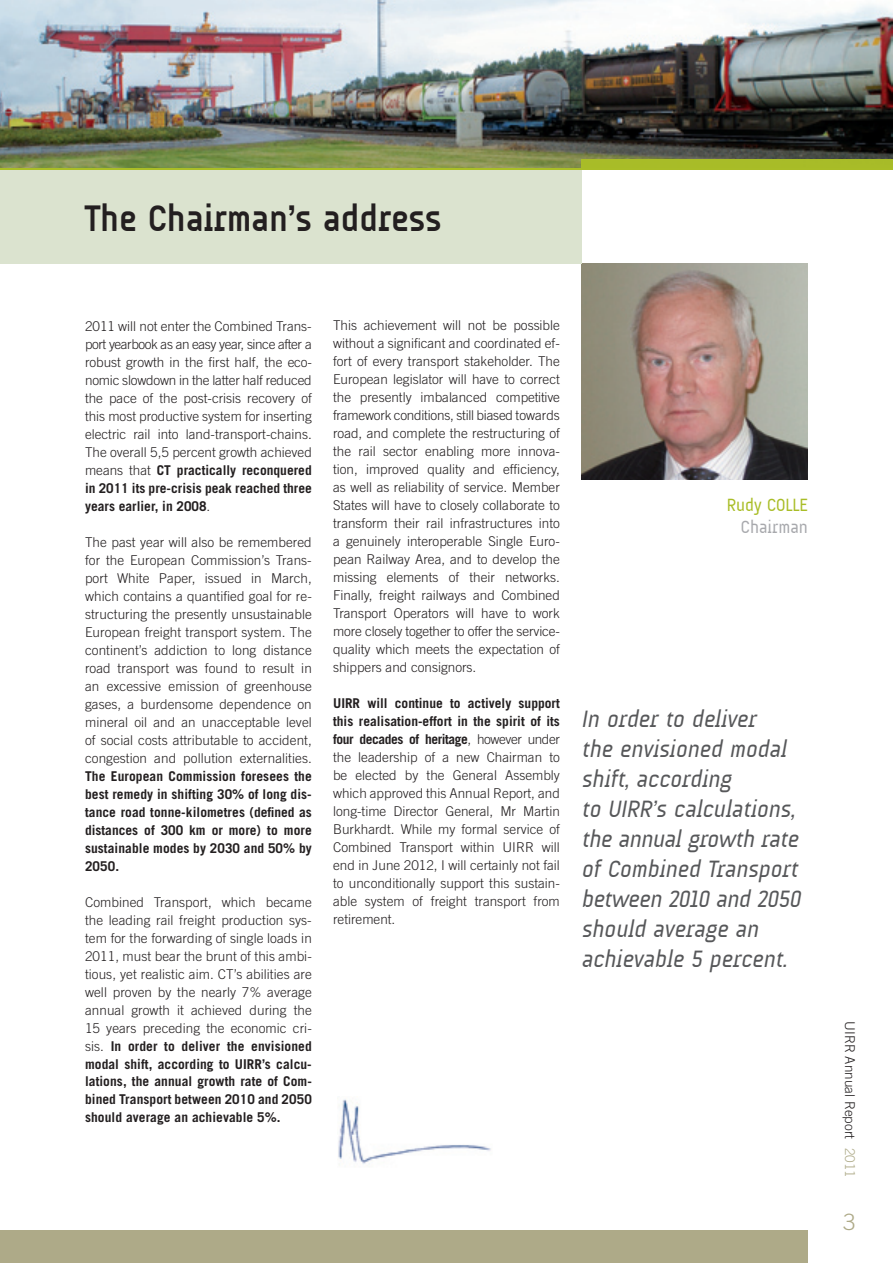
<style>
.page{position:relative;width:893px;height:1263px;background:#fff}
.page>*{position:absolute;margin:0;border:0;box-sizing:border-box;transform-origin:0 0}
.t1{font:700 37.5px "A Udimat";color:#231f20}
.t2{font:italic 24px/30px "A Udimat";color:#57585a}
.t3{font:300 22.5px "Trade Gothic";color:#aeaa88}
.t4{font:18px "A Udimat";color:#a9bd27}
.t5{font:18px "A Udimat";color:#a8a9ad}
.t6{font:300 13.5px/18px "Trade Gothic";color:#231f20;text-align:justify}
.t7{font:700 13.5px/18px "Trade Gothic";letter-spacing:.005em;color:#231f20;text-align:justify}
.t8{font:300 13.5px "Trade Gothic";color:#aeaa88}
.s1{font-weight:700}
</style>
<div class="page">
<img style="left:0;top:0;width:893px;height:169px">
<hr style="left:0;top:169px;width:893px;height:1px;background:#a9bd27">
<img style="left:581px;top:264px;width:227px;height:216px">
<img style="left:338px;top:1099px;width:153px;height:66px">
<div style="left:0;top:170px;width:581px;height:94px;background:#dbe3cf"></div>
<div style="left:0;top:1231px;width:807px;height:32px;background:#aeaa88"></div>
<div style="left:581px;top:159px;width:312px;height:10px;background:#a8bc28"></div>
<h1 class="t1" style="left:85px;top:197px;width:358px">The Chairman’s address</h1>
<p class="t6" style="left:85px;top:317px;width:228px">2011 will not enter the Combined Trans&shy;port yearbook as an easy year, since after a robust growth in the first half, the eco&shy;nomic slowdown in the latter half reduced the pace of the post-crisis reco very of this most productive system for inserting electric rail into land-transport-chains.<br>The overall 5,5 percent growth achieved means that <span class="s1">CT practically reconquered in 2011 its pre-crisis peak reached three years earlier, in 2008</span>.</p>
<p class="t6" style="left:85px;top:533px;width:228px">The past year will also be remembered for the European Commission’s Trans&shy;port White Paper, issued in March, which contains a quantified goal for re&shy;structuring the presently unsustainable European freight transport system. The continent’s addiction to long distance road transport was found to result in an excessive emission of greenhouse gases, a burdensome dependence on mineral oil and an unacceptable level of social costs attributable to accident, congestion and pollution externalities.</p>
<p class="t7" style="left:85px;top:766px;width:228px">The European Commission foresees the best remedy in shifting 30% of long dis&shy;tance road tonne-kilometres (defined as distances of 300 km or more) to more sustainable modes by 2030 and 50% by 2050.</p>
<p class="t6" style="left:85px;top:892px;width:228px">Combined Transport, which became the leading rail freight production sys&shy;tem for the forwarding of single loads in 2011, must bear the brunt of this ambi&shy;tious, yet realistic aim. CT’s abilities are well proven by the nearly 7% average annual growth it achieved during the 15 years preceding the economic cri&shy;sis. <span class="s1">In order to deliver the envisioned modal shift, according to UIRR’s calcu&shy;lations, the annual growth rate of Com&shy;bined Transport between 2010 and 2050 should average an achievable 5%.</span></p>
<p class="t6" style="left:333px;top:316px;width:228px">This achievement will not be possible without a significant and coordinated ef&shy;fort of every transport stakeholder. The European legislator will have to correct the presently imbalanced competitive framework conditions, still biased towards road, and complete the restructuring of the rail sector enabling more innova&shy;tion, improved quality and efficiency, as well as reliability of service. Member States will have to closely collaborate to transform their rail infrastructures into a genuinely interoperable Single Euro&shy;pean Railway Area, and to develop the missing elements of their networks.<br>Finally, freight railways and Combined Transport Operators will have to work more closely together to offer the service&shy;quality which meets the expectation of shippers and consignors.</p>
<p class="t6" style="left:333px;top:694px;width:228px"><span class="s1">UIRR will continue to actively support this realisation-effort in the spirit of its four decades of heritage</span>, however under the leadership of a new Chairman to be elected by the General Assembly which approved this Annual Report, and long-time Director General, Mr Martin Burkhardt. While my formal service of Combined Transport within UIRR will end in June 2012, I will certainly not fail to unconditionally support this sustain&shy;able system of freight transport from retirement.</p>
<h2 class="t2" style="left:581px;top:703px;width:226px">In order to deliver<br>the envisioned modal shift, according<br>to UIRR’s calculations, the annual growth rate of Combined Transport between 2010 and 2050 should average an achievable 5 percent.</h2>
<h3 class="t4" style="left:727px;top:495px;width:83px">Rudy COLLE</h3>
<h3 class="t5" style="left:741px;top:516px;width:68px">Chairman</h3>
<p class="t6" style="left:859px;top:1021px;width:119px;rotate:90deg">UIRR Annual Report</p>
<p class="t8" style="left:858px;top:1148px;width:32px;rotate:90deg">2011</p>
<h3 class="t3" style="left:843px;top:1209px;width:14px">3</h3>
</div>
